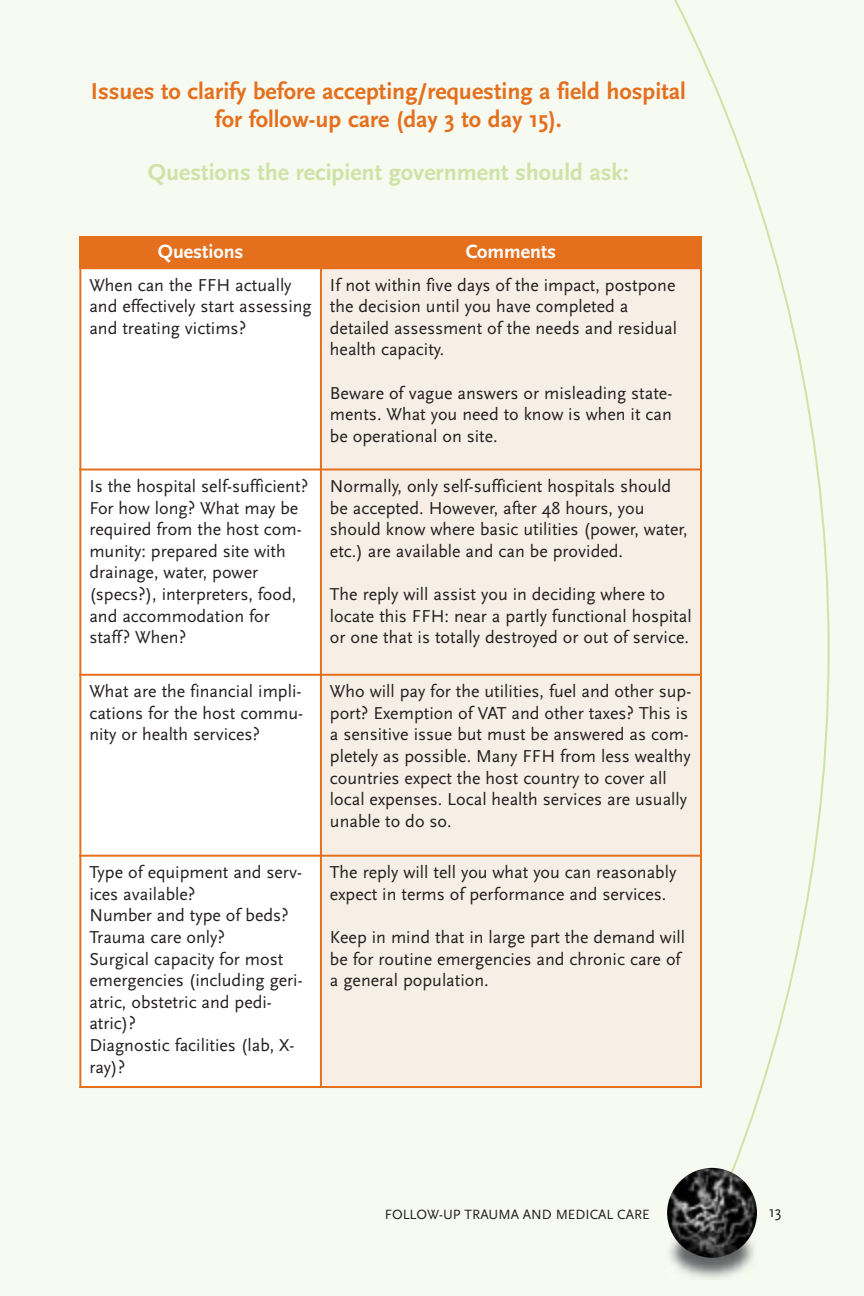
<style>
.page{position:relative;width:864px;height:1296px;background:#f6faf0}
.page>*{position:absolute;margin:0;border:0;box-sizing:border-box;transform-origin:0 0}
.t1{font:700 24px/28.8px "Scala Sans";color:#e4701e;text-align:center}
.t2{font:700 24px "Scala Sans";color:#cfe3a6}
.t3{font:700 20px "Scala Sans";color:#fff}
.t4{font:18px/21.6px "Scala Sans";color:#231f20}
.t5{font:16px "Scala Sans";color:#231f20}
.t6{font:14px "Scala Sans";color:#231f20}
</style>
<div class="page">
<svg style="left:652px;top:0;width:178px;height:1206px"></svg>
<img style="left:668px;top:1225px;width:88px;height:54px">
<img style="left:667px;top:1168px;width:90px;height:90px;border-radius:50%">
<div style="left:79px;top:237px;width:242px;height:31px;background:#e4701e"></div>
<div style="left:321px;top:237px;width:381px;height:31px;background:#e4701e"></div>
<div style="left:79px;top:268px;width:242px;height:201px;background:#fff"></div>
<div style="left:321px;top:268px;width:381px;height:201px;background:#f7eee5"></div>
<div style="left:79px;top:469px;width:242px;height:206px;background:#fff"></div>
<div style="left:321px;top:469px;width:381px;height:206px;background:#f7eee5"></div>
<div style="left:79px;top:675px;width:242px;height:181px;background:#fff"></div>
<div style="left:321px;top:675px;width:381px;height:181px;background:#f7eee5"></div>
<div style="left:79px;top:856px;width:242px;height:232px;background:#fff"></div>
<div style="left:321px;top:856px;width:381px;height:232px;background:#f7eee5"></div>
<hr style="left:79px;top:237px;width:2px;height:851px;background:#e4701e">
<hr style="left:320px;top:237px;width:2px;height:851px;background:#e4701e">
<hr style="left:700px;top:237px;width:2px;height:851px;background:#e4701e">
<hr style="left:79px;top:267px;width:623px;height:2px;background:#e4701e">
<hr style="left:79px;top:468px;width:623px;height:2px;background:#e4701e">
<hr style="left:79px;top:674px;width:623px;height:2px;background:#e4701e">
<hr style="left:79px;top:855px;width:623px;height:2px;background:#e4701e">
<hr style="left:79px;top:1086px;width:623px;height:2px;background:#e4701e">
<h1 class="t1" style="left:91px;top:76px;width:597px">Issues to clarify before accepting/requesting a field hospital for follow-up care (day 3 to day 15).</h1>
<h1 class="t2" style="left:148px;top:158px;width:482px">Questions the recipient government should ask:</h1>
<p class="t3" style="left:158px;top:239px;width:87px">Questions</p>
<p class="t3" style="left:466px;top:239px;width:92px">Comments</p>
<p class="t4" style="left:89px;top:274px;width:224px">When can the FFH actually and effectively start assessing and treating victims?</p>
<p class="t4" style="left:330px;top:274px;width:349px">If not within five days of the impact, postpone the decision until you have completed a detailed assessment of the needs and residual health capacity.</p>
<p class="t4" style="left:330px;top:382px;width:344px;text-align:justify">Beware of vague answers or misleading state&shy;ments. What you need to know is when it can be operational on site.</p>
<p class="t4" style="left:89px;top:475px;width:220px">Is the hospital self-sufficient?<br>For how long? What may be required from the host com&shy;munity: prepared site with drainage, water, power (specs?), interpreters, food, and accommodation for staff? When?</p>
<p class="t4" style="left:330px;top:475px;width:359px">Normally, only self-sufficient hospitals should be accepted. However, after 48 hours, you should know where basic utilities (power, water, etc.) are available and can be provided.</p>
<p class="t4" style="left:330px;top:583px;width:363px">The reply will assist you in deciding where to locate this FFH: near a partly functional hospital or one that is totally destroyed or out of service.</p>
<p class="t4" style="left:89px;top:680px;width:215px;text-align:justify">What are the financial impli&shy;cations for the host commu&shy;nity or health services?</p>
<p class="t4" style="left:330px;top:680px;width:363px">Who will pay for the utilities, fuel and other sup&shy;port? Exemption of VAT and other taxes? This is a sensitive issue but must be answered as com&shy;pletely as possible. Many FFH from less wealthy countries expect the host country to cover all local expenses. Local health services are usually unable to do so.</p>
<p class="t4" style="left:89px;top:861px;width:215px">Type of equipment and serv&shy;ices available?<br>Number and type of beds?<br>Trauma care only?<br>Surgical capacity for most emergencies (including geri&shy;atric, obstetric and pedi&shy;atric)?<br>Diagnostic facilities (lab, X&shy;ray)?</p>
<p class="t4" style="left:330px;top:861px;width:348px">The reply will tell you what you can reasonably expect in terms of performance and services.</p>
<p class="t4" style="left:330px;top:926px;width:357px">Keep in mind that in large part the demand will be for routine emergencies and chronic care of a general population.</p>
<p class="t6" style="left:385px;top:1206px;width:267px">FOLLOW-UP TRAUMA AND MEDICAL CARE</p>
<p class="t5" style="left:769px;top:1202px;width:15px">13</p>
</div>
